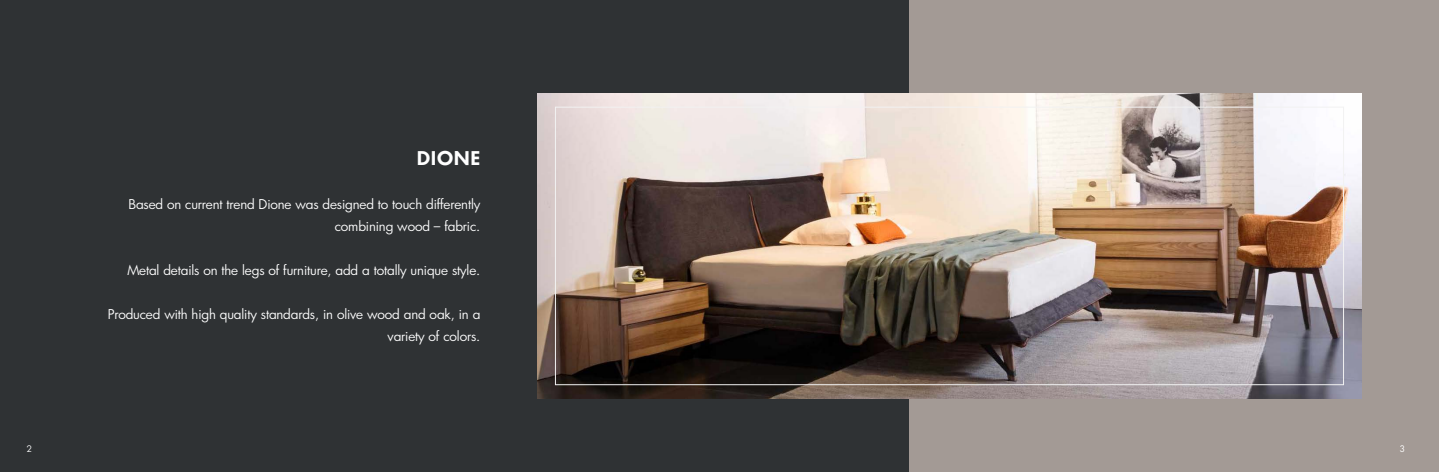
<style>
.page{position:relative;width:1439px;height:472px;background:#fff}
.page>*{position:absolute;margin:0;border:0;box-sizing:border-box;transform-origin:0 0}
.t1{font:600 18.38px "PF Futura Neu";letter-spacing:.03em;color:#fff}
.t2{font:13.12px/21.9px "PF Futura Neu";letter-spacing:-.01em;color:#fff;text-align:right}
.t3{font:8.75px "PF Futura Neu";color:#fff}
</style>
<div class="page">
<div style="left:0;top:0;width:1439px;height:471px;background:#2f3234"></div>
<div style="left:910px;top:0;width:529px;height:471px;background:#a39a95"></div>
<img style="left:538px;top:93px;width:823px;height:305px">
<h1 class="t1" style="left:417px;top:146px;width:65px">DIONE</h1>
<p class="t2" style="left:128px;top:193px;width:353px">Based on current trend Dione was designed to touch differently combining wood – fabric.</p>
<p class="t2" style="left:127px;top:259px;width:354px">Metal details on the legs of furniture, add a totally unique style.</p>
<p class="t2" style="left:108px;top:302px;width:374px">Produced with high quality standards, in olive wood and oak, in a variety of colors.</p>
<p class="t3" style="left:27px;top:443px;width:7px">2</p>
<p class="t3" style="left:1399px;top:443px;width:7px">3</p>
</div>
